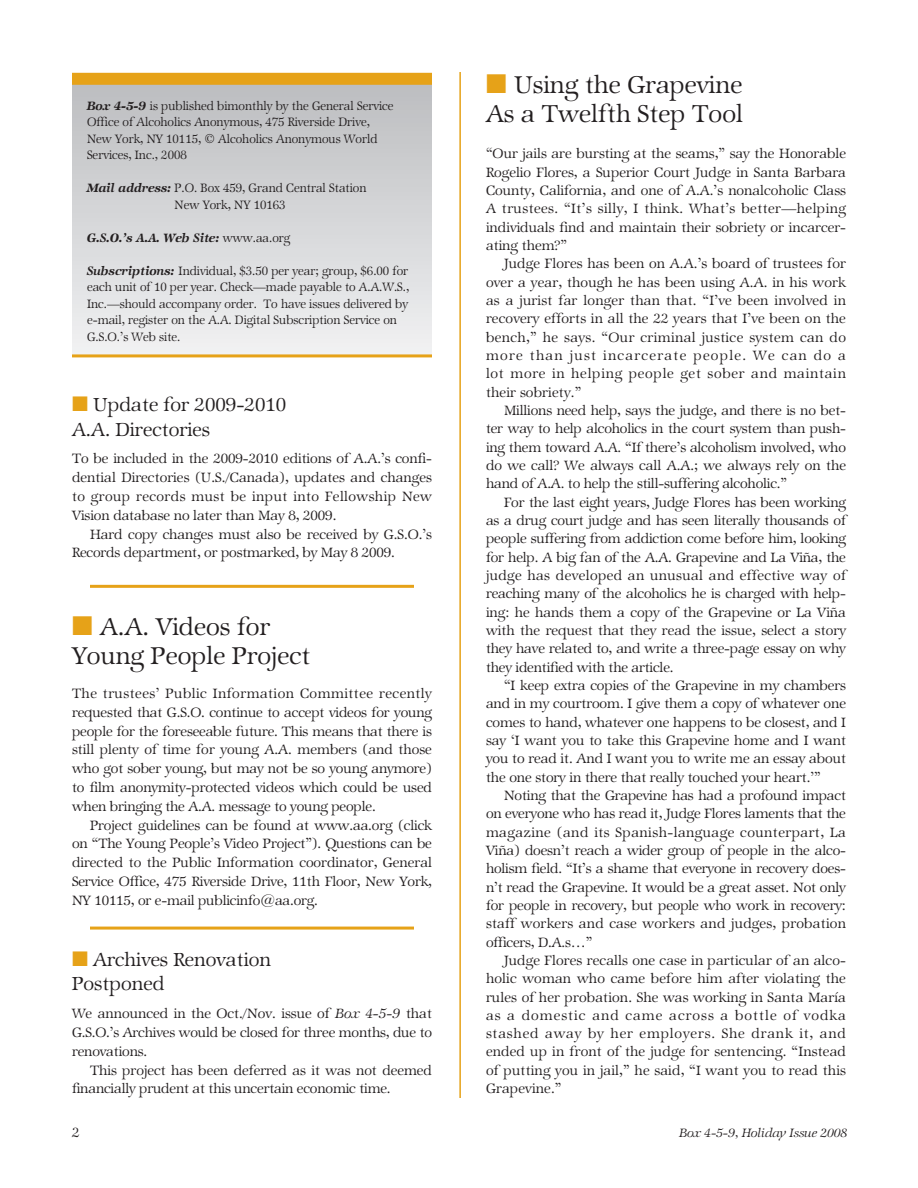
<style>
.page{position:relative;width:918px;height:1188px;background:#fff}
.page>*{position:absolute;margin:0;border:0;box-sizing:border-box;transform-origin:0 0}
.t1{font:27px/29.2px "Zapf Internatl IT Cby BT Light";color:#231f20}
.t2{font:21px/24.8px "Zapf Internatl IT Cby BT Light";color:#231f20}
.t3{font:15px/18.3px "Zapf Internatl IT Cby BT Light";letter-spacing:-.005em;color:#231f20;text-align:justify}
.t4{font:13.5px/16.5px "Zapf Internatl IT Cby BT Light";color:#231f20;scale:.95 1}
.t5{font:italic 13.5px "Zapf Internatl IT Cby BT Demi";color:#231f20;scale:.95 1}
.t6{font:13.5px "Zapf Internatl IT Cby BT Light Ital";color:#231f20}
.s1{font-family:"Zapf Internatl IT Cby BT Demi";font-style:italic}
.s2{font-family:"Zapf Internatl IT Cby BT Light";font-style:normal}
.s3{color:#e6a218}
.s4{font-family:"Zapf Internatl IT Cby BT Light Ital"}
</style>
<div class="page">
<hr style="left:459px;top:72px;width:2px;height:1026px;background:#e6a218">
<hr style="left:90px;top:585px;width:324px;height:3px;background:#e6a218">
<hr style="left:90px;top:927px;width:324px;height:3px;background:#e6a218">
<div style="left:72px;top:84px;width:360px;height:272px;background:linear-gradient(to bottom,#bcbdc0,#f0f1f2)"></div>
<div style="left:72px;top:73px;width:360px;height:12px;background:#e6a218"></div>
<hr style="left:72px;top:354px;width:360px;height:3px;background:#e6a218">
<p class="t4" style="left:87px;top:99px;width:324px"><span class="s1">Box 4-5-9</span> is published bimonthly by the General Service Office of Alcoholics Anonymous, 475 Riverside Drive, New York, NY 10115, © Alcoholics Anonymous World Services, Inc., 2008</p>
<p class="t4" style="left:87px;top:182px;width:296px;text-align:center"><span class="s1">Mail address:</span> P.O. Box 459, Grand Central Station<br>New York, NY 10163</p>
<p class="t5" style="left:87px;top:233px;width:216px">G.S.O.’s A.A. Web Site: <span class="s2">www.aa.org</span></p>
<p class="t4" style="left:87px;top:264px;width:341px"><span class="s1">Subscriptions:</span> Individual, $3.50 per year; group, $6.00 for each unit of 10 per year. Check—made payable to A.A.W.S., Inc.—should accompany order. To have issues delivered by e-mail, register on the A.A. Digital Subscription Service on G.S.O.’s Web site.</p>
<h2 class="t2" style="left:72px;top:395px;width:216px"><span class="s3">■</span> Update for 2009-2010<br>A.A. Directories</h2>
<p class="t3" style="left:72px;top:451px;width:362px;line-height:18.8px">To be included in the 2009-2010 editions of A.A.’s confi&shy;dential Directories (U.S./Canada), updates and changes to group records must be input into Fellowship New Vision database no later than May 8, 2009.</p>
<p class="t3" style="left:72px;top:526px;width:361px;line-height:18.8px;text-indent:18px">Hard copy changes must also be received by G.S.O.’s<br>Records department, or postmarked, by May 8 2009.</p>
<h1 class="t1" style="left:72px;top:615px;width:240px"><span class="s3">■</span> A.A. Videos for<br>Young People Project</h1>
<p class="t3" style="left:72px;top:686px;width:361px;line-height:18.8px">The trustees’ Public Information Committee recently requested that G.S.O. continue to accept videos for young people for the foreseeable future. This means that there is still plenty of time for young A.A. members (and those who got sober young, but may not be so young anymore) to film anonymity-protected videos which could be used when bringing the A.A. message to young people.</p>
<p class="t3" style="left:72px;top:817px;width:362px;line-height:18.8px;text-indent:18px">Project guidelines can be found at www.aa.org (click on “The Young People’s Video Project”). Questions can be directed to the Public Information coordinator, General Service Office, 475 Riverside Drive, 11th Floor, New York, NY 10115, or e-mail publicinfo@aa.org.</p>
<h2 class="t2" style="left:72px;top:949px;width:201px"><span class="s3">■</span> Archives Renovation<br>Postponed</h2>
<p class="t3" style="left:72px;top:1006px;width:362px;line-height:18.8px">We announced in the Oct./Nov. issue of <span class="s4">Box 4-5-9</span> that G.S.O.’s Archives would be closed for three months, due to renovations.</p>
<p class="t3" style="left:72px;top:1062px;width:361px;line-height:18.8px;text-indent:18px">This project has been deferred as it was not deemed financially prudent at this uncertain economic time.</p>
<h1 class="t1" style="left:486px;top:74px;width:259px;line-height:28.8px"><span class="s3">■</span> Using the Grapevine<br>As a Twelfth Step Tool</h1>
<p class="t3" style="left:486px;top:146px;width:362px">“Our jails are bursting at the seams,” say the Honorable Rogelio Flores, a Superior Court Judge in Santa Barbara County, California, and one of A.A.’s nonalcoholic Class A trustees. “It’s silly, I think. What’s better—helping individuals find and maintain their sobriety or incarcer&shy;ating them?”</p>
<p class="t3" style="left:486px;top:256px;width:362px;text-indent:18px">Judge Flores has been on A.A.’s board of trustees for over a year, though he has been using A.A. in his work as a jurist far longer than that. “I’ve been involved in recovery efforts in all the 22 years that I’ve been on the bench,” he says. “Our criminal justice system can do more than just incarcerate people. We can do a lot more in helping people get sober and maintain their sobriety.”</p>
<p class="t3" style="left:486px;top:403px;width:362px;text-indent:18px">Millions need help, says the judge, and there is no bet&shy;ter way to help alcoholics in the court system than push&shy;ing them toward A.A. “If there’s alcoholism involved, who do we call? We always call A.A.; we always rely on the hand of A.A. to help the still-suffering alcoholic.”</p>
<p class="t3" style="left:486px;top:495px;width:362px;text-indent:18px">For the last eight years, Judge Flores has been working as a drug court judge and has seen literally thousands of people suffering from addiction come before him, looking for help. A big fan of the A.A. Grapevine and La Viña, the judge has developed an unusual and effective way of reaching many of the alcoholics he is charged with help&shy;ing: he hands them a copy of the Grapevine or La Viña with the request that they read the issue, select a story they have related to, and write a three-page essay on why they identified with the article.</p>
<p class="t3" style="left:486px;top:678px;width:362px;text-indent:18px">“I keep extra copies of the Grapevine in my chambers and in my courtroom. I give them a copy of whatever one comes to hand, whatever one happens to be closest, and I say ‘I want you to take this Grapevine home and I want you to read it. And I want you to write me an essay about the one story in there that really touched your heart.’”</p>
<p class="t3" style="left:486px;top:788px;width:362px;text-indent:18px">Noting that the Grapevine has had a profound impact on everyone who has read it, Judge Flores laments that the magazine (and its Spanish-language counterpart, La Viña) doesn’t reach a wider group of people in the alco&shy;holism field. “It’s a shame that everyone in recovery does&shy;n’t read the Grapevine. It would be a great asset. Not only for people in recovery, but people who work in recovery: staff workers and case workers and judges, probation officers, D.A.s…”</p>
<p class="t3" style="left:486px;top:953px;width:362px;text-indent:18px">Judge Flores recalls one case in particular of an alco&shy;holic woman who came before him after violating the rules of her probation. She was working in Santa María as a domestic and came across a bottle of vodka stashed away by her employers. She drank it, and ended up in front of the judge for sentencing. “Instead of putting you in jail,” he said, “I want you to read this Grapevine.”</p>
<p class="t3" style="left:72px;top:1125px;width:9px">2</p>
<p class="t6" style="left:680px;top:1128px;width:170px">Box 4-5-9, Holiday Issue 2008</p>
</div>
